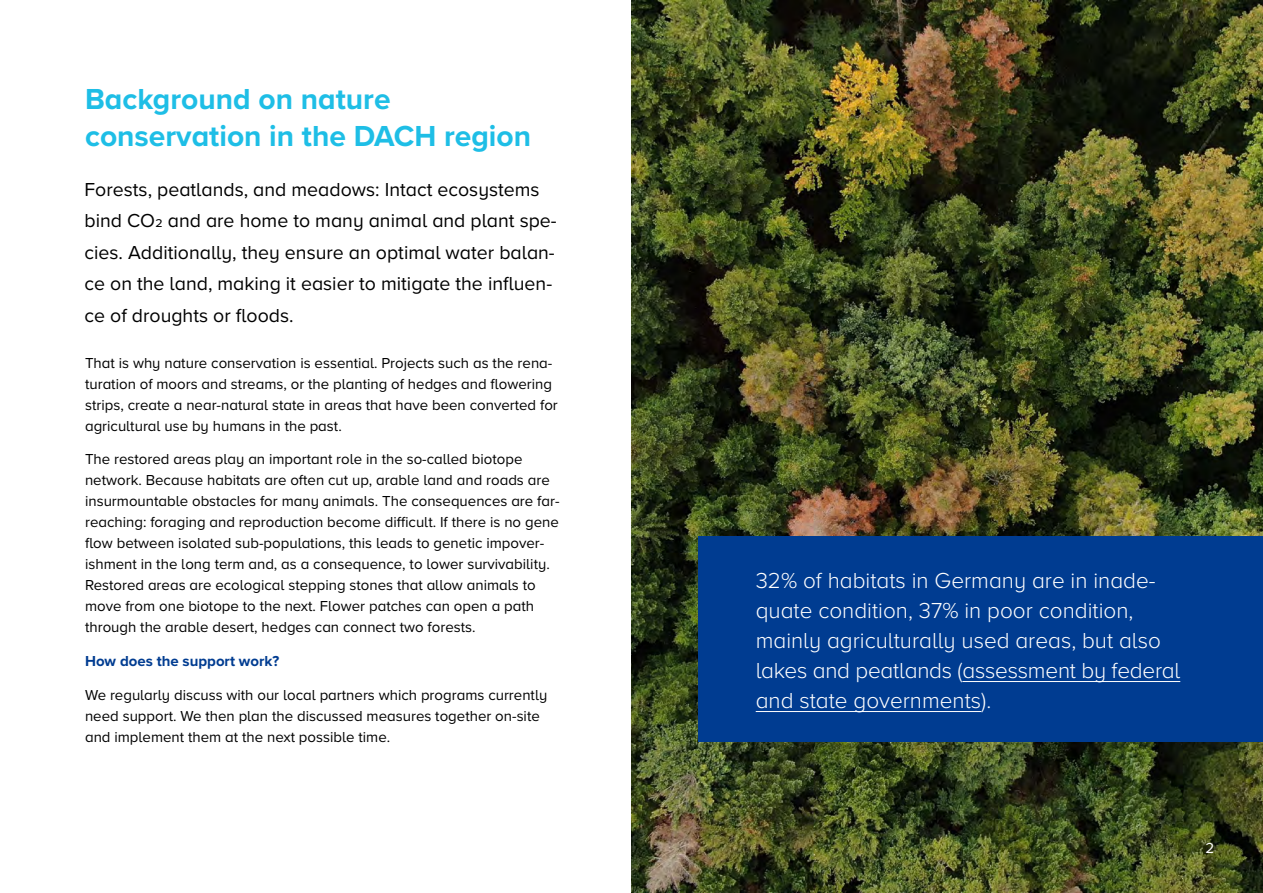
<style>
.page{position:relative;width:1263px;height:893px;background:#fff}
.page>*{position:absolute;margin:0;border:0;box-sizing:border-box;transform-origin:0 0}
.t1{font:700 30px/37.5px "Proxima Nova A";color:#1ebee6}
.t2{font:300 22.5px/30px "Proxima Nova A";color:#fff}
.t3{font:19.5px/31.5px "Proxima Nova A";color:#000}
.t4{font:15px/21px "Proxima Nova A";color:#000}
.t5{font:700 15px "Proxima Nova A";color:#003c91}
.t6{font:15px "Proxima Nova A";color:#fff}
</style>
<div class="page">
<img style="left:631px;top:0;width:632px;height:893px">
<div style="left:699px;top:536px;width:564px;height:206px;background:#003c91"></div>
<hr style="left:962px;top:681px;width:218px;height:1px;background:#fff">
<hr style="left:756px;top:711px;width:225px;height:1px;background:#fff">
<h1 class="t1" style="left:85px;top:79px;width:448px">Background on nature conservation in the DACH region</h1>
<p class="t3" style="left:85px;top:173px;width:474px">Forests, peatlands, and meadows: Intact ecosystems bind CO2 and are home to many animal and plant spe&shy;cies. Additionally, they ensure an optimal water balan&shy;ce on the land, making it easier to mitigate the influen&shy;ce of droughts or floods.</p>
<p class="t4" style="left:85px;top:351px;width:474px">That is why nature conservation is essential. Projects such as the rena&shy;turation of moors and streams, or the planting of hedges and flowering strips, create a near-natural state in areas that have been converted for agricultural use by humans in the past.</p>
<p class="t4" style="left:85px;top:448px;width:476px">The restored areas play an important role in the so-called biotope network. Because habitats are often cut up, arable land and roads are insurmountable obstacles for many animals. The consequences are far&shy;reaching: foraging and reproduction become difficult. If there is no gene flow between isolated sub-populations, this leads to genetic impover&shy;ishment in the long term and, as a consequence, to lower survivability.<br>Restored areas are ecological stepping stones that allow animals to move from one biotope to the next. Flower patches can open a path through the arable desert, hedges can connect two forests.</p>
<p class="t5" style="left:85px;top:650px;width:196px">How does the support work?</p>
<p class="t4" style="left:85px;top:684px;width:464px">We regularly discuss with our local partners which programs currently need support. We then plan the discussed measures together on-site and implement them at the next possible time.</p>
<h2 class="t2" style="left:756px;top:564px;width:426px">32% of habitats in Germany are in inade&shy;quate condition, 37% in poor condition, mainly agriculturally used areas, but also lakes and peatlands (assessment by federal and state governments).</h2>
<p class="t6" style="left:1205px;top:836px;width:10px">2</p>
</div>
